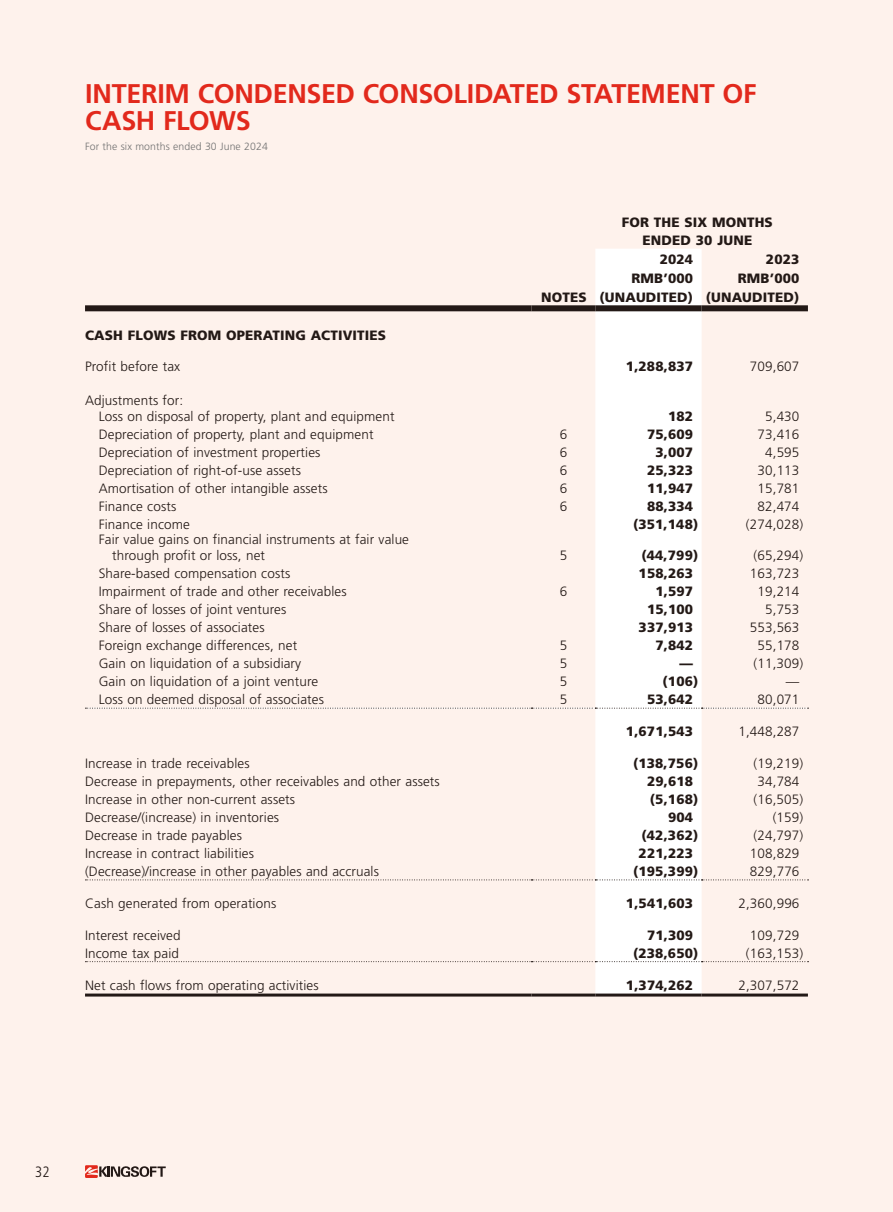
<style>
.page{position:relative;width:893px;height:1212px;background:#fef2ec}
.page>*{position:absolute;margin:0;border:0;box-sizing:border-box;transform-origin:0 0}
.t1{font:700 27px/27px "Frutiger";letter-spacing:-.015em;color:#e2291c}
.t2{font:300 condensed 15px "Frutiger";color:#231916}
.t3{font:300 13.5px/15.8px "Frutiger";letter-spacing:.01em;color:#231916}
.t4{font:900 13.5px/19px "Frutiger";letter-spacing:.01em;color:#231916;text-align:right}
.t5{font:300 10.5px "Frutiger";letter-spacing:.01em;color:#727272}
</style>
<div class="page">
<svg style="left:85px;top:1165px;width:81px;height:13px"></svg>
<div style="left:595px;top:249px;width:107px;height:744px;background:#fff"></div>
<div style="left:85px;top:305px;width:446px;height:6px;background:#231916"></div>
<div style="left:531px;top:305px;width:64px;height:6px;background:#231916"></div>
<div style="left:595px;top:305px;width:107px;height:6px;background:#231916"></div>
<div style="left:702px;top:305px;width:106px;height:6px;background:#231916"></div>
<svg style="left:85px;top:879px;width:723px;height:1px"></svg>
<svg style="left:85px;top:961px;width:723px;height:1px"></svg>
<hr style="left:85px;top:993px;width:446px;height:3px;background:#231916">
<hr style="left:531px;top:993px;width:64px;height:3px;background:#231916">
<hr style="left:595px;top:993px;width:107px;height:3px;background:#231916">
<hr style="left:702px;top:993px;width:106px;height:3px;background:#231916">
<svg style="left:85px;top:708px;width:723px;height:1px"></svg>
<h1 class="t1" style="left:85px;top:80px;width:673px">INTERIM CONDENSED CONSOLIDATED STATEMENT OF<br>CASH FLOWS</h1>
<p class="t5" style="left:85px;top:140px;width:184px">For the six months ended 30 June 2024</p>
<p class="t4" style="left:622px;top:213px;width:152px">FOR THE SIX MONTHS</p>
<p class="t4" style="left:642px;top:231px;width:111px">ENDED 30 JUNE</p>
<p class="t4" style="left:660px;top:250px;width:35px">2024</p>
<p class="t4" style="left:766px;top:250px;width:35px">2023</p>
<p class="t4" style="left:631px;top:268px;width:63px">RMB’000</p>
<p class="t4" style="left:541px;top:268px;width:260px">RMB’000<br>NOTES (UNAUDITED) (UNAUDITED)</p>
<p class="t4" style="left:85px;top:325px;width:303px">CASH FLOWS FROM OPERATING ACTIVITIES</p>
<p class="t3" style="left:85px;top:359px;width:97px">Profit before tax</p>
<p class="t4" style="left:626px;top:357px;width:69px">1,288,837</p>
<p class="t3" style="left:750px;top:359px;width:51px">709,607</p>
<p class="t3" style="left:99px;top:393px;width:297px;text-indent:-14px">Adjustments for:<br>Loss on disposal of property, plant and equipment</p>
<p class="t4" style="left:668px;top:406px;width:27px">182</p>
<p class="t3" style="left:765px;top:408px;width:36px">5,430</p>
<p class="t3" style="left:99px;top:426px;width:276px">Depreciation of property, plant and equipment</p>
<p class="t3" style="left:560px;top:426px;width:9px">6</p>
<p class="t4" style="left:647px;top:424px;width:48px">75,609</p>
<p class="t3" style="left:758px;top:426px;width:43px">73,416</p>
<p class="t3" style="left:99px;top:444px;width:223px">Depreciation of investment properties</p>
<p class="t3" style="left:560px;top:444px;width:9px">6</p>
<p class="t4" style="left:655px;top:442px;width:39px">3,007</p>
<p class="t3" style="left:765px;top:444px;width:36px">4,595</p>
<p class="t3" style="left:99px;top:462px;width:204px">Depreciation of right-of-use assets</p>
<p class="t3" style="left:560px;top:462px;width:9px">6</p>
<p class="t4" style="left:647px;top:460px;width:48px">25,323</p>
<p class="t3" style="left:758px;top:462px;width:43px">30,113</p>
<p class="t3" style="left:99px;top:480px;width:230px">Amortisation of other intangible assets</p>
<p class="t3" style="left:560px;top:480px;width:9px">6</p>
<p class="t4" style="left:647px;top:478px;width:48px">11,947</p>
<p class="t3" style="left:758px;top:480px;width:43px">15,781</p>
<p class="t3" style="left:99px;top:498px;width:79px">Finance costs</p>
<p class="t3" style="left:560px;top:498px;width:9px">6</p>
<p class="t4" style="left:647px;top:496px;width:48px">88,334</p>
<p class="t3" style="left:758px;top:498px;width:43px">82,474</p>
<p class="t3" style="left:99px;top:516px;width:93px">Finance income</p>
<p class="t4" style="left:633px;top:514px;width:67px">(351,148)</p>
<p class="t3" style="left:746px;top:516px;width:59px">(274,028)</p>
<p class="t3" style="left:112px;top:532px;width:298px;text-indent:-14px">Fair value gains on financial instruments at fair value through profit or loss, net</p>
<p class="t3" style="left:560px;top:548px;width:9px">5</p>
<p class="t4" style="left:641px;top:546px;width:58px">(44,799)</p>
<p class="t3" style="left:754px;top:548px;width:51px">(65,294)</p>
<p class="t3" style="left:99px;top:566px;width:193px">Share-based compensation costs</p>
<p class="t4" style="left:639px;top:564px;width:56px">158,263</p>
<p class="t3" style="left:750px;top:566px;width:51px">163,723</p>
<p class="t3" style="left:99px;top:584px;width:250px">Impairment of trade and other receivables</p>
<p class="t3" style="left:560px;top:584px;width:9px">6</p>
<p class="t4" style="left:655px;top:582px;width:39px">1,597</p>
<p class="t3" style="left:758px;top:584px;width:43px">19,214</p>
<p class="t3" style="left:99px;top:602px;width:189px">Share of losses of joint ventures</p>
<p class="t4" style="left:647px;top:600px;width:48px">15,100</p>
<p class="t3" style="left:765px;top:602px;width:36px">5,753</p>
<p class="t3" style="left:99px;top:620px;width:167px">Share of losses of associates</p>
<p class="t4" style="left:639px;top:618px;width:56px">337,913</p>
<p class="t3" style="left:750px;top:620px;width:51px">553,563</p>
<p class="t3" style="left:99px;top:638px;width:200px">Foreign exchange differences, net</p>
<p class="t3" style="left:560px;top:638px;width:9px">5</p>
<p class="t4" style="left:655px;top:636px;width:39px">7,842</p>
<p class="t3" style="left:758px;top:638px;width:43px">55,178</p>
<p class="t3" style="left:99px;top:656px;width:204px">Gain on liquidation of a subsidiary</p>
<p class="t3" style="left:560px;top:656px;width:9px">5</p>
<p class="t4" style="left:680px;top:654px;width:15px">—</p>
<p class="t3" style="left:754px;top:656px;width:51px">(11,309)</p>
<p class="t3" style="left:99px;top:674px;width:221px">Gain on liquidation of a joint venture</p>
<p class="t3" style="left:560px;top:674px;width:9px">5</p>
<p class="t4" style="left:662px;top:672px;width:37px">(106)</p>
<p class="t3" style="left:786px;top:674px;width:15px">—</p>
<p class="t3" style="left:99px;top:692px;width:227px">Loss on deemed disposal of associates</p>
<p class="t3" style="left:560px;top:692px;width:9px">5</p>
<p class="t4" style="left:647px;top:690px;width:48px">53,642</p>
<p class="t3" style="left:758px;top:692px;width:43px">80,071</p>
<p class="t4" style="left:626px;top:722px;width:69px">1,671,543</p>
<p class="t3" style="left:738px;top:724px;width:63px">1,448,287</p>
<p class="t3" style="left:85px;top:755px;width:166px">Increase in trade receivables</p>
<p class="t4" style="left:633px;top:754px;width:67px">(138,756)</p>
<p class="t3" style="left:754px;top:755px;width:51px">(19,219)</p>
<p class="t3" style="left:85px;top:773px;width:356px">Decrease in prepayments, other receivables and other assets</p>
<p class="t4" style="left:647px;top:772px;width:48px">29,618</p>
<p class="t3" style="left:758px;top:773px;width:43px">34,784</p>
<p class="t3" style="left:85px;top:791px;width:212px">Increase in other non-current assets</p>
<p class="t4" style="left:650px;top:790px;width:50px">(5,168)</p>
<p class="t3" style="left:754px;top:791px;width:51px">(16,505)</p>
<p class="t3" style="left:85px;top:809px;width:196px">Decrease/(increase) in inventories</p>
<p class="t4" style="left:668px;top:808px;width:27px">904</p>
<p class="t3" style="left:773px;top:809px;width:32px">(159)</p>
<p class="t3" style="left:85px;top:827px;width:158px">Decrease in trade payables</p>
<p class="t4" style="left:641px;top:826px;width:58px">(42,362)</p>
<p class="t3" style="left:754px;top:827px;width:51px">(24,797)</p>
<p class="t3" style="left:85px;top:845px;width:170px">Increase in contract liabilities</p>
<p class="t4" style="left:639px;top:844px;width:56px">221,223</p>
<p class="t3" style="left:750px;top:845px;width:51px">108,829</p>
<p class="t3" style="left:85px;top:863px;width:295px">(Decrease)/increase in other payables and accruals</p>
<p class="t4" style="left:633px;top:862px;width:67px">(195,399)</p>
<p class="t3" style="left:750px;top:863px;width:51px">829,776</p>
<p class="t3" style="left:85px;top:896px;width:193px">Cash generated from operations</p>
<p class="t4" style="left:626px;top:894px;width:69px">1,541,603</p>
<p class="t3" style="left:738px;top:896px;width:63px">2,360,996</p>
<p class="t3" style="left:85px;top:927px;width:97px">Interest received</p>
<p class="t4" style="left:647px;top:925px;width:48px">71,309</p>
<p class="t3" style="left:750px;top:927px;width:51px">109,729</p>
<p class="t3" style="left:85px;top:945px;width:95px">Income tax paid</p>
<p class="t4" style="left:633px;top:943px;width:67px">(238,650)</p>
<p class="t3" style="left:746px;top:945px;width:59px">(163,153)</p>
<p class="t3" style="left:85px;top:977px;width:235px">Net cash flows from operating activities</p>
<p class="t4" style="left:626px;top:976px;width:69px">1,374,262</p>
<p class="t3" style="left:738px;top:977px;width:63px">2,307,572</p>
<p class="t2" style="left:35px;top:1164px;width:16px">32</p>
</div>
